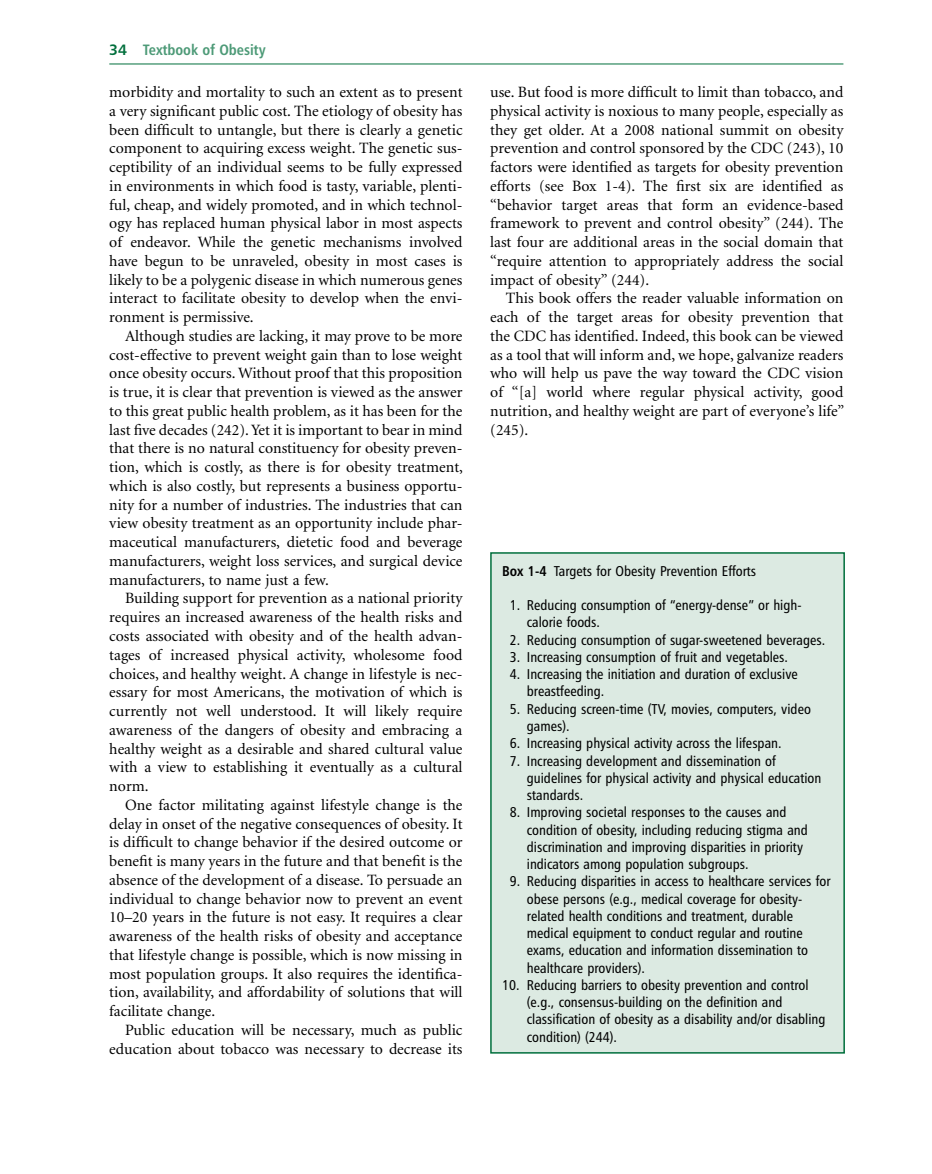
<style>
.page{position:relative;width:932px;height:1174px;background:#fff}
.page>*{position:absolute;margin:0;border:0;box-sizing:border-box;transform-origin:0 0}
.t1{font:15.75px/18.8px "Minion";color:#000;text-align:justify}
.t2{font:15px "Humanist 777 BT Bo Co B";color:#4d9a77}
.t3{font:14.25px/17.2px "Humanist 777 BT Ro Co B";color:#000}
.s1{font-family:"Humanist 777 BT Bold B";color:#006f3c}
.s2{font-family:"Humanist 777 BT Bo Co B"}
</style>
<div class="page">
<hr style="left:109px;top:64px;width:734px;height:1px;background:#006f3c">
<div style="left:491px;top:553px;width:352px;height:499px;background:#dceae2"></div>
<div style="left:490px;top:552px;width:354px;height:501px;border:2px solid #006f3c"></div>
<p class="t2" style="left:109px;top:43px;width:158px"><span class="s1">34</span> Textbook of Obesity</p>
<p class="t1" style="left:109px;top:84px;width:354px">morbidity and mortality to such an extent as to present a very significant public cost. The etiology of obesity has been difficult to untangle, but there is clearly a genetic component to acquiring excess weight. The genetic sus&shy;ceptibility of an individual seems to be fully expressed in environments in which food is tasty, variable, plenti&shy;ful, cheap, and widely promoted, and in which technol&shy;ogy has replaced human physical labor in most aspects of endeavor. While the genetic mechanisms involved have begun to be unraveled, obesity in most cases is likely to be a polygenic disease in which numerous genes interact to facilitate obesity to develop when the envi&shy;ronment is permissive.</p>
<p class="t1" style="left:109px;top:328px;width:355px;text-indent:16px">Although studies are lacking, it may prove to be more cost - effective to prevent weight gain than to lose weight once obesity occurs. Without proof that this proposition is true, it is clear that prevention is viewed as the answer to this great public health problem, as it has been for the last five decades (242) . Yet it is important to bear in mind that there is no natural constituency for obesity preven&shy;tion, which is costly, as there is for obesity treatment, which is also costly, but represents a business opportu&shy;nity for a number of industries. The industries that can view obesity treatment as an opportunity include phar&shy;maceutical manufacturers, dietetic food and beverage manufacturers, weight loss services, and surgical device manufacturers, to name just a few.</p>
<p class="t1" style="left:109px;top:590px;width:354px;text-indent:16px">Building support for prevention as a national priority requires an increased awareness of the health risks and costs associated with obesity and of the health advan&shy;tages of increased physical activity, wholesome food choices, and healthy weight. A change in lifestyle is nec&shy;essary for most Americans, the motivation of which is currently not well understood. It will likely require awareness of the dangers of obesity and embracing a healthy weight as a desirable and shared cultural value with a view to establishing it eventually as a cultural norm.</p>
<p class="t1" style="left:109px;top:796px;width:355px;text-indent:16px">One factor militating against lifestyle change is the delay in onset of the negative consequences of obesity. It is difficult to change behavior if the desired outcome or benefit is many years in the future and that benefit is the absence of the development of a disease. To persuade an individual to change behavior now to prevent an event 10 – 20 years in the future is not easy. It requires a clear awareness of the health risks of obesity and acceptance that lifestyle change is possible, which is now missing in most population groups. It also requires the identifica&shy;tion, availability, and affordability of solutions that will facilitate change.</p>
<p class="t1" style="left:109px;top:1021px;width:354px;text-align:right">Public education will be necessary, much as public education about tobacco was necessary to decrease its</p>
<p class="t1" style="left:490px;top:84px;width:354px">use. But food is more difficult to limit than tobacco, and physical activity is noxious to many people, especially as they get older. At a 2008 national summit on obesity prevention and control sponsored by the CDC (243) , 10 factors were identified as targets for obesity prevention efforts (see Box 1 - 4 ). The first six are identified as “ behavior target areas that form an evidence - based framework to prevent and control obesity ” (244) . The last four are additional areas in the social domain that “ require attention to appropriately address the social impact of obesity ” (244) .</p>
<p class="t1" style="left:490px;top:290px;width:355px;text-indent:16px">This book offers the reader valuable information on each of the target areas for obesity prevention that the CDC has identified. Indeed, this book can be viewed as a tool that will inform and, we hope, galvanize readers who will help us pave the way toward the CDC vision of “ [a] world where regular physical activity, good nutrition, and healthy weight are part of everyone ’ s life ” (245) .</p>
<p class="t3" style="left:502px;top:563px;width:255px"><span class="s2">Box 1-4</span> Targets for Obesity Prevention Efforts</p>
<p class="t3" style="left:526px;top:598px;width:276px;text-indent:-17px">1. Reducing consumption of “ energy - dense ” or high - calorie foods.</p>
<p class="t3" style="left:509px;top:632px;width:317px">2. Reducing consumption of sugar - sweetened beverages.</p>
<p class="t3" style="left:509px;top:649px;width:280px">3. Increasing consumption of fruit and vegetables.</p>
<p class="t3" style="left:526px;top:667px;width:272px;text-indent:-17px">4. Increasing the initiation and duration of exclusive breastfeeding.</p>
<p class="t3" style="left:526px;top:701px;width:285px;text-indent:-17px">5. Reducing screen - time (TV, movies, computers, video games).</p>
<p class="t3" style="left:509px;top:736px;width:273px">6. Increasing physical activity across the lifespan.</p>
<p class="t3" style="left:526px;top:753px;width:296px;text-indent:-17px">7. Increasing development and dissemination of guidelines for physical activity and physical education standards.</p>
<p class="t3" style="left:526px;top:805px;width:282px;text-indent:-17px">8. Improving societal responses to the causes and condition of obesity, including reducing stigma and discrimination and improving disparities in priority indicators among population subgroups.</p>
<p class="t3" style="left:526px;top:874px;width:305px;text-indent:-17px">9. Reducing disparities in access to healthcare services for obese persons (e.g., medical coverage for obesity - related health conditions and treatment, durable medical equipment to conduct regular and routine exams, education and information dissemination to healthcare providers).</p>
<p class="t3" style="left:526px;top:977px;width:300px;text-indent:-25px">10. Reducing barriers to obesity prevention and control (e.g., consensus - building on the definition and classification of obesity as a disability and/or disabling condition) (244) .</p>
</div>
